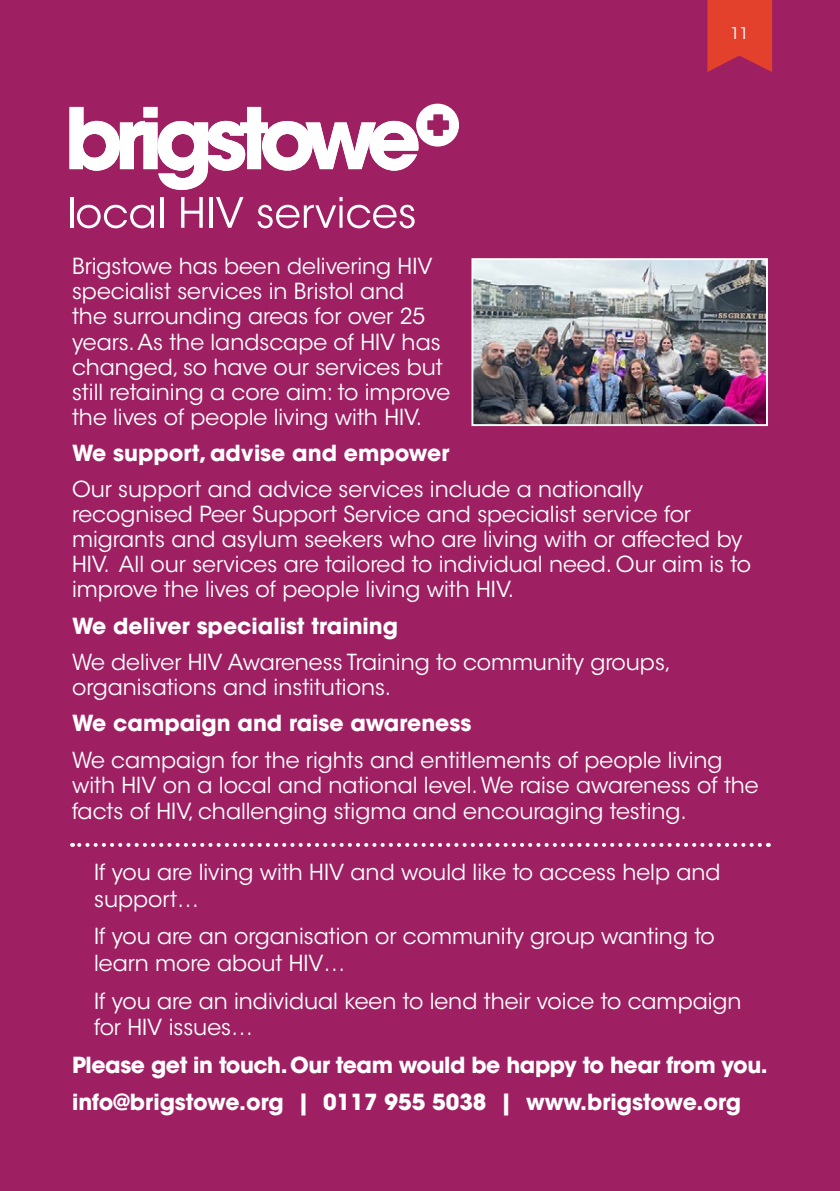
<style>
.page{position:relative;width:840px;height:1191px;background:#fff}
.page>*{position:absolute;margin:0;border:0;box-sizing:border-box;transform-origin:0 0}
.body{font:22px/25px "ITC Avant Garde Std";color:#fff}
.bold_body{font:700 22px "ITC Avant Garde Std";color:#fff}
.body-2{font:700 22px "ITC Avant Garde Std";letter-spacing:-.02em;color:#fff}
.body-3{font:700 22px "ITC Avant Garde Std";color:#fff}
.body-4{font:16px "ITC Avant Garde Std";color:#fff}
</style>
<div class="page">
<div style="left:0;top:0;width:839px;height:1191px;background:#9e1f62"></div>
<svg style="left:69px;top:104px;width:390px;height:86px"></svg>
<hr style="left:70px;top:197px;width:3px;height:31px;background:#fff">
<svg style="left:77px;top:205px;width:77px;height:23px"></svg>
<hr style="left:160px;top:197px;width:3px;height:31px;background:#fff">
<svg style="left:181px;top:197px;width:22px;height:31px"></svg>
<hr style="left:209px;top:197px;width:3px;height:31px;background:#fff">
<svg style="left:216px;top:197px;width:27px;height:31px"></svg>
<svg style="left:257px;top:197px;width:157px;height:31px"></svg>
<img style="left:474px;top:261px;width:290px;height:162px">
<div style="left:471px;top:258px;width:296px;height:168px;border:2px solid #fff"></div>
<svg style="left:72px;top:843px;width:687px;height:4px"></svg>
<svg style="left:707px;top:0;width:64px;height:72px;background:#da3c32"></svg>
<p class="body-4" style="left:730px;top:24px;width:20px">11</p>
<p class="body" style="left:72px;top:254px;width:379px">Brigstowe has been delivering HIV specialist services in Bristol and<br>the surrounding areas for over 25 years. As the landscape of HIV has changed, so have our services but still retaining a core aim: to improve the lives of people living with HIV.</p>
<p class="bold_body" style="left:72px;top:438px;width:378px">We support, advise and empower</p>
<p class="body" style="left:72px;top:477px;width:680px">Our support and advice services include a nationally recognised Peer Support Service and specialist service for migrants and asylum seekers who are living with or affected by HIV. All our services are tailored to individual need. Our aim is to improve the lives of people living with HIV.</p>
<p class="bold_body" style="left:72px;top:611px;width:327px">We deliver specialist training</p>
<p class="body" style="left:72px;top:650px;width:600px">We deliver HIV Awareness Training to community groups, organisations and institutions.</p>
<p class="bold_body" style="left:72px;top:709px;width:400px">We campaign and raise awareness</p>
<p class="body" style="left:72px;top:747px;width:687px;line-height:25.6px">We campaign for the rights and entitlements of people living with HIV on a local and national level. We raise awareness of the facts of HIV, challenging stigma and encouraging testing.</p>
<p class="body" style="left:94px;top:859px;width:627px;line-height:26.4px">If you are living with HIV and would like to access help and support…</p>
<p class="body" style="left:94px;top:923px;width:622px;line-height:26.4px">If you are an organisation or community group wanting to learn more about HIV…</p>
<p class="body" style="left:94px;top:987px;width:648px;line-height:26.4px">If you are an individual keen to lend their voice to campaign for HIV issues…</p>
<p class="body-2" style="left:72px;top:1050px;width:696px">Please get in touch. Our team would be happy to hear from you.</p>
<p class="body-3" style="left:72px;top:1088px;width:670px">info@brigstowe.org | 0117 955 5038 | www.brigstowe.org</p>
</div>
